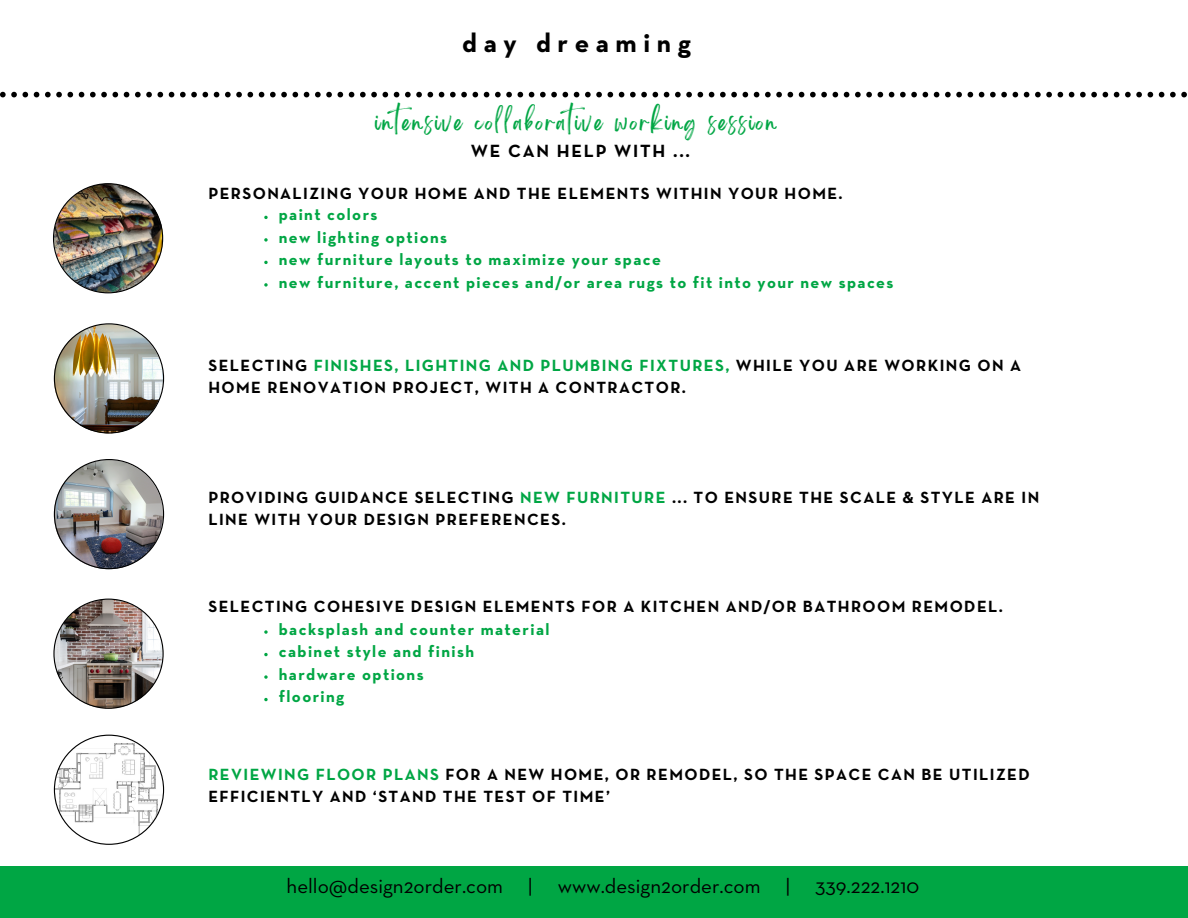
<style>
.page{position:relative;width:1188px;height:918px;background:#fff}
.page>*{position:absolute;margin:0;border:0;box-sizing:border-box;transform-origin:0 0}
.t1{font:700 27px "Neutraface Text";letter-spacing:.245em;color:#000}
.t2{font:21px "Neutraface Text";color:#000}
.t3{font:21px "Brightwall";letter-spacing:.1em;color:#00a644}
.t4{font:700 18px "Neutraface Text";letter-spacing:.1em;color:#000}
.t5{font:700 16.5px/22.5px "Neutraface Text";letter-spacing:.085em;color:#000}
.t6{font:700 16.5px "Neutraface Text";letter-spacing:.085em;color:#00a644}
.s1{color:#00a644}
</style>
<div class="page">
<div style="left:0;top:866px;width:1188px;height:52px;background:#00a644"></div>
<svg style="left:0;top:92px;width:1187px;height:5px"></svg>
<svg style="left:54px;top:735px;width:110px;height:110px"></svg>
<svg style="left:264px;top:216px;width:4px;height:3px"></svg>
<svg style="left:264px;top:238px;width:4px;height:4px"></svg>
<svg style="left:264px;top:261px;width:4px;height:3px"></svg>
<svg style="left:264px;top:283px;width:4px;height:4px"></svg>
<svg style="left:264px;top:630px;width:4px;height:4px"></svg>
<svg style="left:264px;top:653px;width:4px;height:3px"></svg>
<svg style="left:264px;top:675px;width:4px;height:4px"></svg>
<svg style="left:264px;top:698px;width:4px;height:3px"></svg>
<img style="left:53px;top:599px;width:111px;height:110px">
<img style="left:54px;top:459px;width:110px;height:110px">
<img style="left:54px;top:323px;width:110px;height:111px">
<img style="left:53px;top:183px;width:110px;height:110px">
<p class="t1" style="left:462px;top:31px;width:230px">day dreaming</p>
<p class="t3" style="left:375px;top:114px;width:403px">intensive collaborative working session</p>
<p class="t4" style="left:471px;top:143px;width:221px">WE CAN HELP WITH ...</p>
<p class="t5" style="left:208px;top:183px;width:636px">PERSONALIZING YOUR HOME AND THE ELEMENTS WITHIN YOUR HOME.</p>
<p class="t6" style="left:279px;top:207px;width:100px">paint colors</p>
<p class="t6" style="left:279px;top:230px;width:170px">new lighting options</p>
<p class="t6" style="left:279px;top:252px;width:384px">new furniture layouts to maximize your space</p>
<p class="t6" style="left:279px;top:275px;width:616px">new furniture, accent pieces and/or area rugs to fit into your new spaces</p>
<p class="t5" style="left:208px;top:355px;width:814px">SELECTING <span class="s1">FINISHES, LIGHTING AND PLUMBING FIXTURES,</span> WHILE YOU ARE WORKING ON A<br>HOME RENOVATION PROJECT, WITH A CONTRACTOR.</p>
<p class="t5" style="left:208px;top:487px;width:832px">PROVIDING GUIDANCE SELECTING <span class="s1">NEW FURNITURE</span> ... TO ENSURE THE SCALE &amp; STYLE ARE IN<br>LINE WITH YOUR DESIGN PREFERENCES.</p>
<p class="t5" style="left:208px;top:597px;width:796px">SELECTING COHESIVE DESIGN ELEMENTS FOR A KITCHEN AND/OR BATHROOM REMODEL.</p>
<p class="t6" style="left:279px;top:622px;width:272px">backsplash and counter material</p>
<p class="t6" style="left:279px;top:645px;width:197px">cabinet style and finish</p>
<p class="t6" style="left:279px;top:667px;width:146px">hardware options</p>
<p class="t6" style="left:279px;top:690px;width:67px">flooring</p>
<p class="t5" style="left:208px;top:764px;width:823px"><span class="s1">REVIEWING FLOOR PLANS</span> FOR A NEW HOME, OR REMODEL, SO THE SPACE CAN BE UTILIZED<br>EFFICIENTLY AND ‘STAND THE TEST OF TIME’</p>
<p class="t2" style="left:287px;top:877px;width:634px">hello@design2order.com | www.design2order.com | 339.222.1210</p>
</div>
